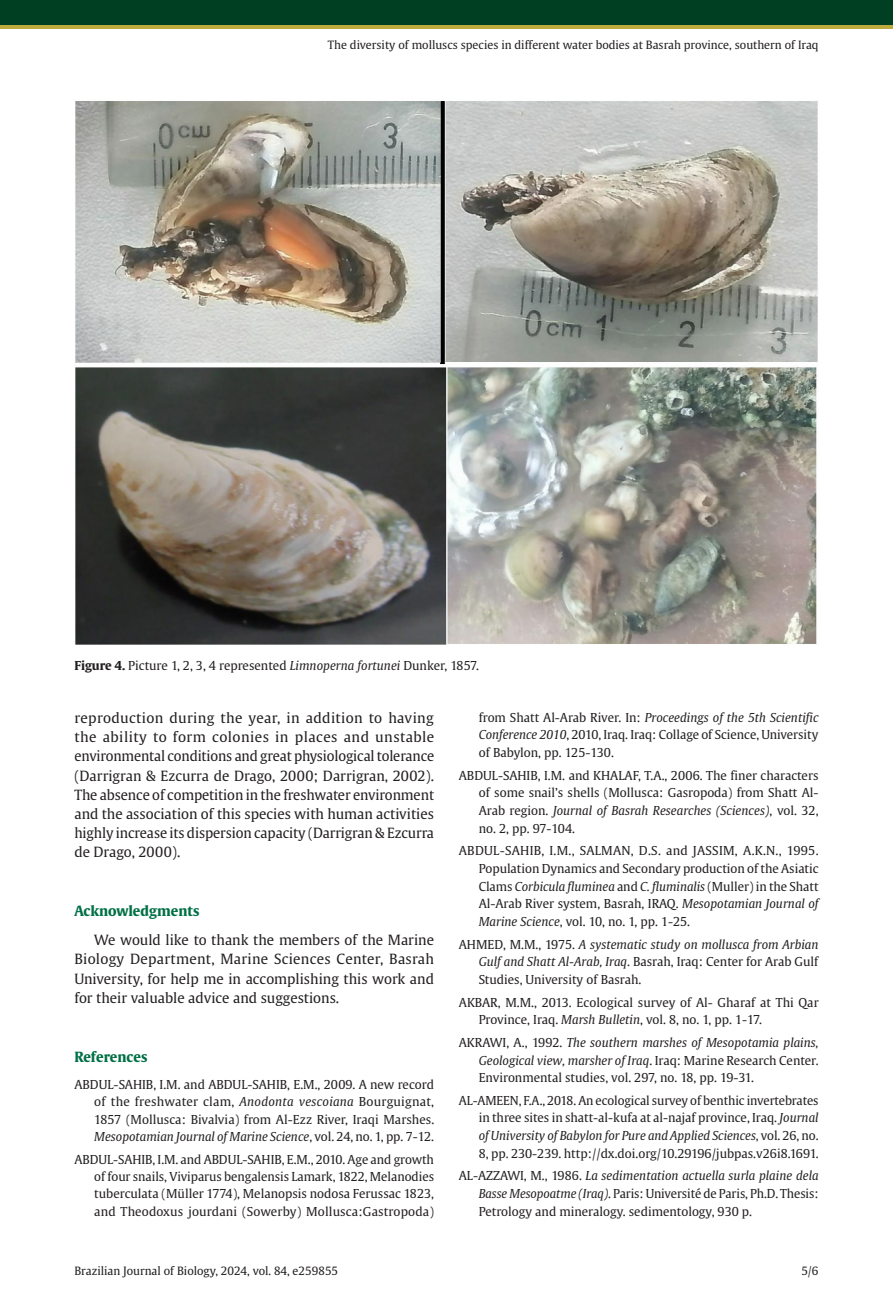
<style>
.page{position:relative;width:893px;height:1315px;background:#fff}
.page>*{position:absolute;margin:0;border:0;box-sizing:border-box;transform-origin:0 0}
.Paragraph{font:14px/19.1px "Gulliver";letter-spacing:-.01em;color:#231f20;text-align:justify}
.Acknowledgment{font:14px/19.1px "Gulliver";color:#231f20;text-align:justify}
.AcknowledgmentHead{font:700 14px "Gulliver";color:#016f45}
.ReferenceHead{font:700 14px "Gulliver";color:#016f45}
.Reference{font:12.25px/17.7px "Gulliver";color:#231f20;text-align:justify}
.FigureCaption{font:12.25px "Gulliver";color:#231f20}
.t1{font:11.38px "Gulliver";color:#231f20}
.s1{font-weight:700}
.s2{font-style:italic}
</style>
<div class="page">
<div style="left:0;top:12px;width:893px;height:17px;background:#beab3f"></div>
<div style="left:0;top:0;width:893px;height:25px;background:#003f22"></div>
<img style="left:75px;top:101px;width:743px;height:544px">
<p class="t1" style="left:328px;top:37px;width:492px">The diversity of molluscs species in different water bodies at Basrah province, southern of Iraq</p>
<p class="FigureCaption" style="left:74px;top:658px;width:406px"><span class="s1">Figure 4.</span> Picture 1, 2, 3, 4 represented <span class="s2">Limnoperna fortunei</span> Dunker, 1857.</p>
<p class="Paragraph" style="left:74px;top:708px;width:361px">reproduction during the year, in addition to having the ability to form colonies in places and unstable environmental conditions and great physiological tolerance (Darrigran &amp; Ezcurra de Drago, 2000; Darrigran, 2002).<br>The absence of competition in the freshwater environment and the association of this species with human activities highly increase its dispersion capacity (Darrigran &amp; Ezcurra de Drago, 2000).</p>
<p class="AcknowledgmentHead" style="left:74px;top:902px;width:127px">Acknowledgments</p>
<p class="Acknowledgment" style="left:74px;top:930px;width:361px;text-indent:20px">We would like to thank the members of the Marine Biology Department, Marine Sciences Center, Basrah University, for help me in accomplishing this work and for their valuable advice and suggestions.</p>
<p class="ReferenceHead" style="left:74px;top:1047px;width:75px">References</p>
<p class="Reference" style="left:94px;top:1075px;width:341px;text-indent:-20px">ABDUL-SAHIB, I.M. and ABDUL-SAHIB, E.M., 2009. A new record of the freshwater clam, <span class="s2">Anodonta vescoiana</span> Bourguignat, 1857 (Mollusca: Bivalvia) from Al-Ezz River, Iraqi Marshes.<br><span class="s2">Mesopotamian Journal of Marine Science</span>, vol. 24, no. 1, pp. 7-12.</p>
<p class="Reference" style="left:94px;top:1150px;width:341px;text-indent:-20px">ABDUL-SAHIB, I.M. and ABDUL-SAHIB, E.M., 2010. Age and growth of four snails, Viviparus bengalensis Lamark, 1822, Melanodies tuberculata (Müller 1774), Melanopsis nodosa Ferussac 1823, and Theodoxus jourdani (Sowerby) Mollusca:Gastropoda)</p>
<p class="Reference" style="left:479px;top:708px;width:341px">from Shatt Al-Arab River. In: <span class="s2">Proceedings of the 5th Scientific Conference 2010</span>, 2010, Iraq. Iraq: Collage of Science, University of Babylon, pp. 125-130.</p>
<p class="Reference" style="left:479px;top:766px;width:341px;text-indent:-20px">ABDUL-SAHIB, I.M. and KHALAF, T.A., 2006. The finer characters of some snail’s shells (Mollusca: Gasropoda) from Shatt Al-Arab region. <span class="s2">Journal of Basrah Researches (Sciences)</span>, vol. 32, no. 2, pp. 97-104.</p>
<p class="Reference" style="left:479px;top:842px;width:341px;text-indent:-20px">ABDUL-SAHIB, I.M., SALMAN, D.S. and JASSIM, A.K.N., 1995.<br>Population Dynamics and Secondary production of the Asiatic Clams <span class="s2">Corbicula fluminea</span> and <span class="s2">C. fluminalis</span> (Muller) in the Shatt Al-Arab River system, Basrah, IRAQ. <span class="s2">Mesopotamian Journal of Marine Science</span>, vol. 10, no. 1, pp. 1-25.</p>
<p class="Reference" style="left:479px;top:935px;width:341px;text-indent:-20px">AHMED, M.M., 1975. <span class="s2">A systematic study on mollusca from Arbian Gulf and Shatt Al-Arab, Iraq</span>. Basrah, Iraq: Center for Arab Gulf Studies, University of Basrah.</p>
<p class="Reference" style="left:479px;top:993px;width:341px;text-indent:-20px">AKBAR, M.M., 2013. Ecological survey of Al- Gharaf at Thi Qar<br>Province, Iraq. <span class="s2">Marsh Bulletin</span>, vol. 8, no. 1, pp. 1-17.</p>
<p class="Reference" style="left:479px;top:1033px;width:341px;text-indent:-20px">AKRAWI, A., 1992. <span class="s2">The southern marshes of Mesopotamia plains, Geological view, marsher of Iraq</span>. Iraq: Marine Research Center.<br>Environmental studies, vol. 297, no. 18, pp. 19-31.</p>
<p class="Reference" style="left:479px;top:1091px;width:341px;text-indent:-20px">AL-AMEEN, F.A., 2018. An ecological survey of benthic invertebrates in three sites in shatt-al-kufa at al-najaf province, Iraq. <span class="s2">Journal of University of Babylon for Pure and Applied Sciences</span>, vol. 26, no.<br>8, pp. 230-239. http://dx.doi.org/10.29196/jubpas.v26i8.1691.</p>
<p class="Reference" style="left:479px;top:1167px;width:341px;text-indent:-20px">AL-AZZAWI, M., 1986. <span class="s2">La sedimentation actuella surla plaine dela Basse Mesopoatme (Iraq)</span>. Paris: Université de Paris, Ph.D. Thesis:<br>Petrology and mineralogy. sedimentology, 930 p.</p>
<p class="t1" style="left:74px;top:1264px;width:265px">Brazilian Journal of Biology, 2024, vol. 84, e259855</p>
<p class="t1" style="left:801px;top:1264px;width:19px">5/6</p>
</div>
